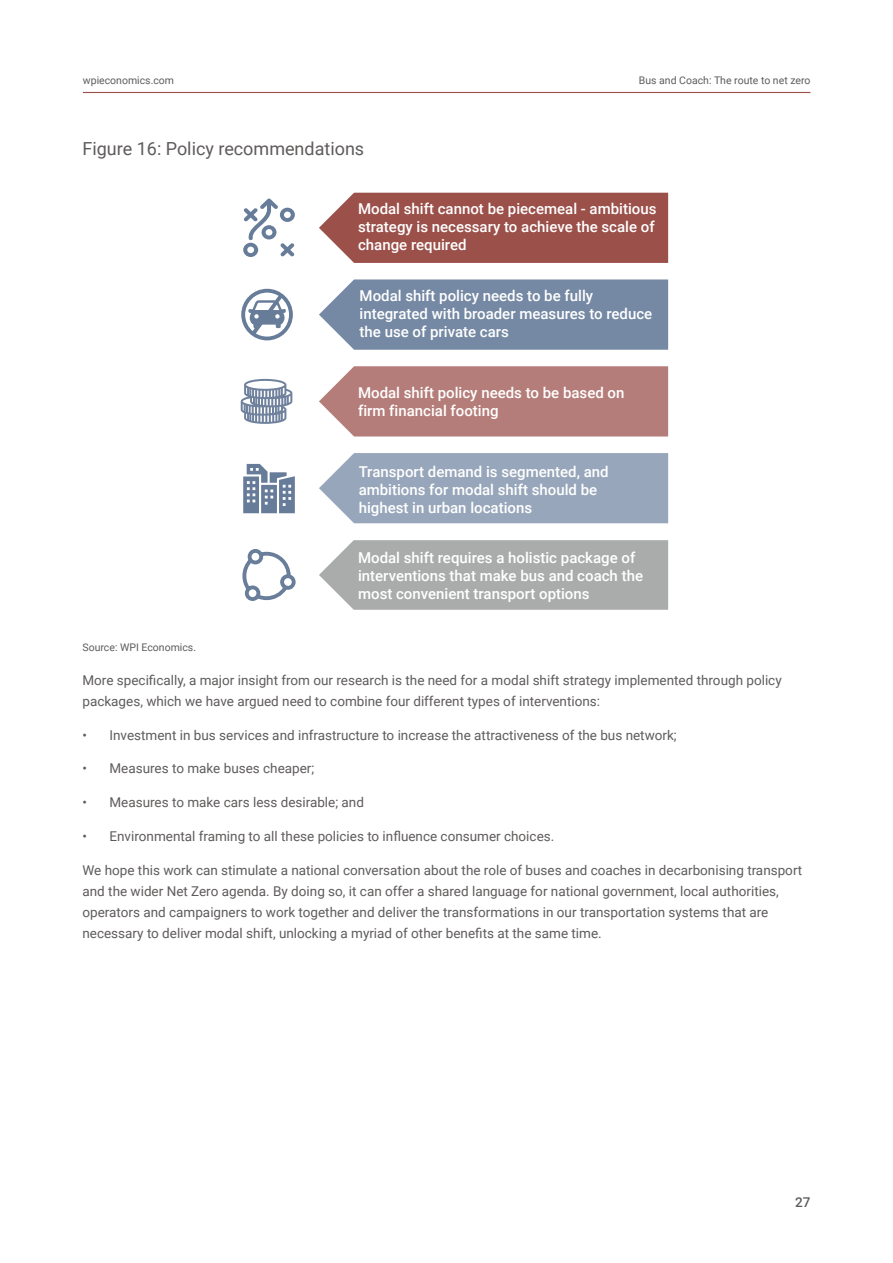
<style>
.page{position:relative;width:893px;height:1263px;background:#fff}
.page>*{position:absolute;margin:0;border:0;box-sizing:border-box;transform-origin:0 0}
._9_Body_Text_Left{font:18px "Roboto";color:#5f5b5b}
.t1{font:500 15px/18px "Roboto";color:#fff}
._9_Body_Text_Left-2{font:13.5px/21px "Roboto";color:#5f5b5b}
.t2{font:500 13.5px "Roboto";color:#5f5b5b}
._9_Body_Text_Left-3{font:10.5px "Roboto";color:#5f5b5b}
</style>
<div class="page">
<hr style="left:83px;top:92px;width:727px;height:1px;background:#9b504a">
<div style="left:319px;top:193px;width:349px;height:70px;background:#9b504a"></div>
<svg style="left:319px;top:279px;width:349px;height:71px;background:#7d8fa9"></svg>
<div style="left:319px;top:366px;width:349px;height:70px;background:#b57d79"></div>
<div style="left:319px;top:453px;width:349px;height:70px;background:#97a6ba"></div>
<svg style="left:319px;top:540px;width:349px;height:70px;background:#aeb0b0"></svg>
<svg style="left:243px;top:199px;width:52px;height:58px"></svg>
<svg style="left:242px;top:549px;width:54px;height:52px"></svg>
<svg style="left:241px;top:379px;width:51px;height:45px"></svg>
<svg style="left:241px;top:289px;width:52px;height:51px"></svg>
<svg style="left:243px;top:464px;width:52px;height:49px"></svg>
<p class="_9_Body_Text_Left-3" style="left:83px;top:72px;width:93px">wpieconomics.com</p>
<p class="_9_Body_Text_Left-3" style="left:639px;top:72px;width:173px">Bus and Coach: The route to net zero</p>
<p class="_9_Body_Text_Left" style="left:82px;top:136px;width:283px">Figure 16: Policy recommendations</p>
<p class="t1" style="left:358px;top:199px;width:300px;text-align:justify">Modal shift cannot be piecemeal - ambitious strategy is necessary to achieve the scale of change required</p>
<p class="t1" style="left:360px;top:286px;width:294px">Modal shift policy needs to be fully integrated with broader measures to reduce the use of private cars</p>
<p class="t1" style="left:358px;top:383px;width:268px">Modal shift policy needs to be based on firm financial footing</p>
<p class="t1" style="left:359px;top:462px;width:251px">Transport demand is segmented, and ambitions for modal shift should be highest in urban locations</p>
<p class="t1" style="left:358px;top:548px;width:286px">Modal shift requires a holistic package of interventions that make bus and coach the most convenient transport options</p>
<p class="_9_Body_Text_Left-3" style="left:82px;top:640px;width:115px">Source: WPI Economics.</p>
<p class="_9_Body_Text_Left-2" style="left:82px;top:669px;width:701px">More specifically, a major insight from our research is the need for a modal shift strategy implemented through policy packages, which we have argued need to combine four different types of interventions:</p>
<p class="_9_Body_Text_Left-2" style="left:82px;top:724px;width:596px">• Investment in bus services and infrastructure to increase the attractiveness of the bus network;</p>
<p class="_9_Body_Text_Left-2" style="left:82px;top:757px;width:233px">• Measures to make buses cheaper;</p>
<p class="_9_Body_Text_Left-2" style="left:82px;top:791px;width:283px">• Measures to make cars less desirable; and</p>
<p class="_9_Body_Text_Left-2" style="left:82px;top:825px;width:473px">• Environmental framing to all these policies to influence consumer choices.</p>
<p class="_9_Body_Text_Left-2" style="left:82px;top:859px;width:721px">We hope this work can stimulate a national conversation about the role of buses and coaches in decarbonising transport and the wider Net Zero agenda. By doing so, it can offer a shared language for national government, local authorities, operators and campaigners to work together and deliver the transformations in our transportation systems that are necessary to deliver modal shift, unlocking a myriad of other benefits at the same time.</p>
<p class="t2" style="left:795px;top:1192px;width:17px">27</p>
</div>
